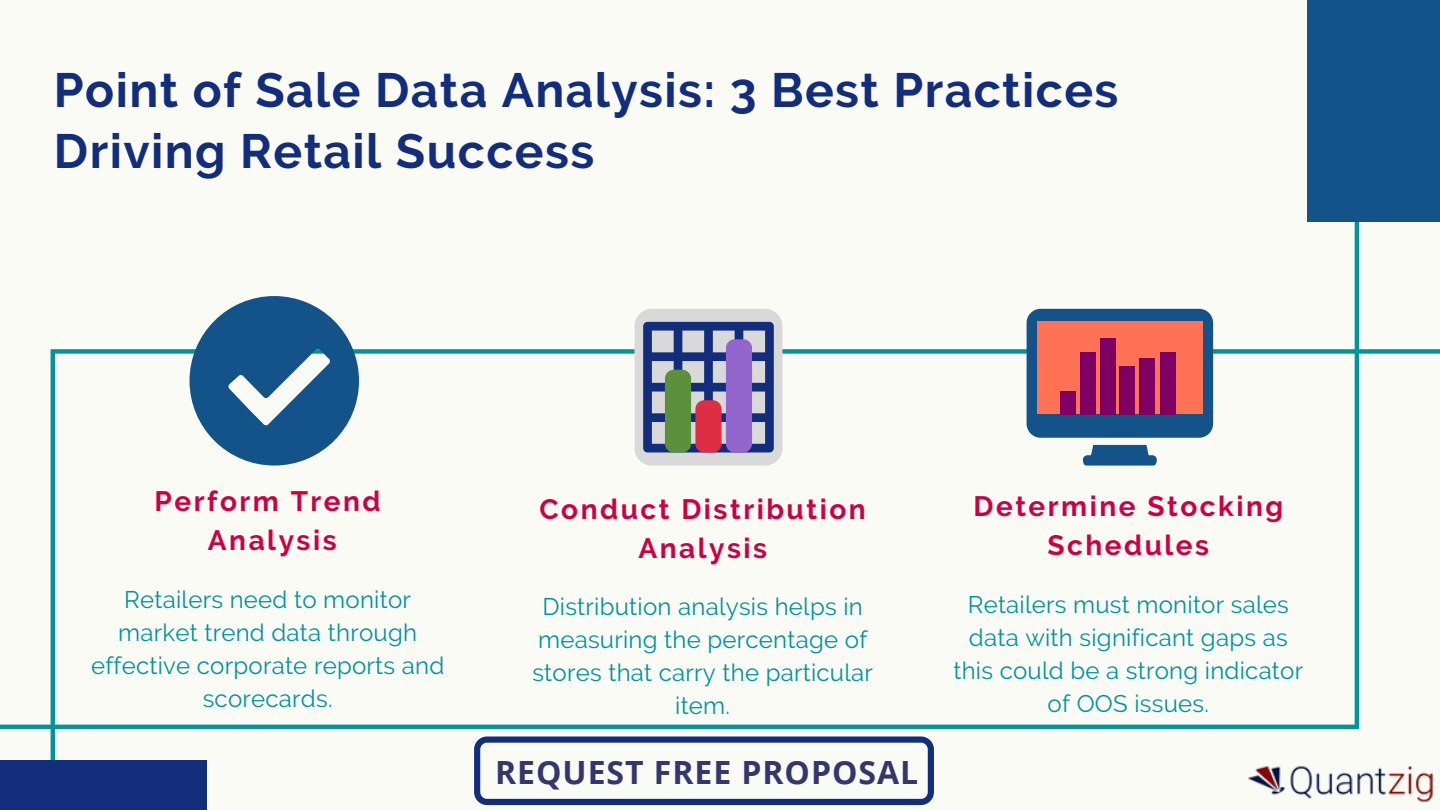
<style>
.page{position:relative;width:1440px;height:810px;background:#fff}
.page>*{position:absolute;margin:0;border:0;box-sizing:border-box;transform-origin:0 0}
.t1{font:700 48px/60.8px "Raleway";letter-spacing:.03em;color:#132d7d}
.t2{font:700 32px "Open Sans";letter-spacing:.03em;color:#33376d}
.t3{font:700 28px/39px "Raleway";letter-spacing:.09em;color:#cd0046;text-align:center}
.t4{font:24px/33px "Raleway";letter-spacing:.01em;color:#01949a;text-align:center}
</style>
<div class="page">
<div style="left:0;top:222px;width:1359px;height:507px;background:#fbfbf5"></div>
<div style="left:1307px;top:0;width:133px;height:222px;background:#13538a"></div>
<div style="left:0;top:760px;width:206px;height:50px;background:#132d7d"></div>
<img style="left:1248px;top:766px;width:185px;height:36px">
<svg style="left:190px;top:296px;width:169px;height:170px"></svg>
<div style="left:634px;top:309px;width:149px;height:157px;background:#d9d9d9;border-radius:17px"></div>
<svg style="left:643px;top:322px;width:131px;height:130px"></svg>
<div style="left:665px;top:370px;width:26px;height:82px;background:#5c913b;border-radius:9px"></div>
<div style="left:726px;top:339px;width:26px;height:113px;background:#9266cc;border-radius:9px"></div>
<div style="left:695px;top:400px;width:27px;height:52px;background:#dd2e44;border-radius:9px"></div>
<div style="left:1027px;top:309px;width:186px;height:129px;background:#13538a;border-radius:14px"></div>
<svg style="left:1082px;top:445px;width:75px;height:21px;background:#396e9b"></svg>
<div style="left:1037px;top:321px;width:165px;height:93px;background:#ff7256"></div>
<div style="left:1081px;top:353px;width:15px;height:62px;background:#7e0062"></div>
<div style="left:1160px;top:353px;width:15px;height:62px;background:#7e0062"></div>
<div style="left:1120px;top:366px;width:15px;height:49px;background:#7e0062"></div>
<div style="left:1140px;top:358px;width:15px;height:57px;background:#7e0062"></div>
<div style="left:1061px;top:392px;width:15px;height:23px;background:#7e0062"></div>
<div style="left:1101px;top:338px;width:15px;height:77px;background:#7e0062"></div>
<svg style="left:474px;top:737px;width:460px;height:68px"></svg>
<h1 class="t1" style="left:54px;top:60px;width:1066px">Point of Sale Data Analysis: 3 Best Practices<br>Driving Retail Success</h1>
<p class="t3" style="left:155px;top:482px;width:228px">Perform Trend<br>Analysis</p>
<p class="t4" style="left:91px;top:583px;width:355px">Retailers need to monitor market trend data through effective corporate reports and scorecards.</p>
<p class="t3" style="left:540px;top:490px;width:328px">Conduct Distribution<br>Analysis</p>
<p class="t4" style="left:532px;top:590px;width:342px">Distribution analysis helps in measuring the percentage of stores that carry the particular item.</p>
<h2 class="t2" style="left:495px;top:750px;width:425px">REQUEST FREE PROPOSAL</h2>
<p class="t3" style="left:973px;top:487px;width:311px">Determine Stocking<br>Schedules</p>
<p class="t4" style="left:953px;top:588px;width:351px">Retailers must monitor sales data with significant gaps as this could be a strong indicator of OOS issues.</p>
</div>
